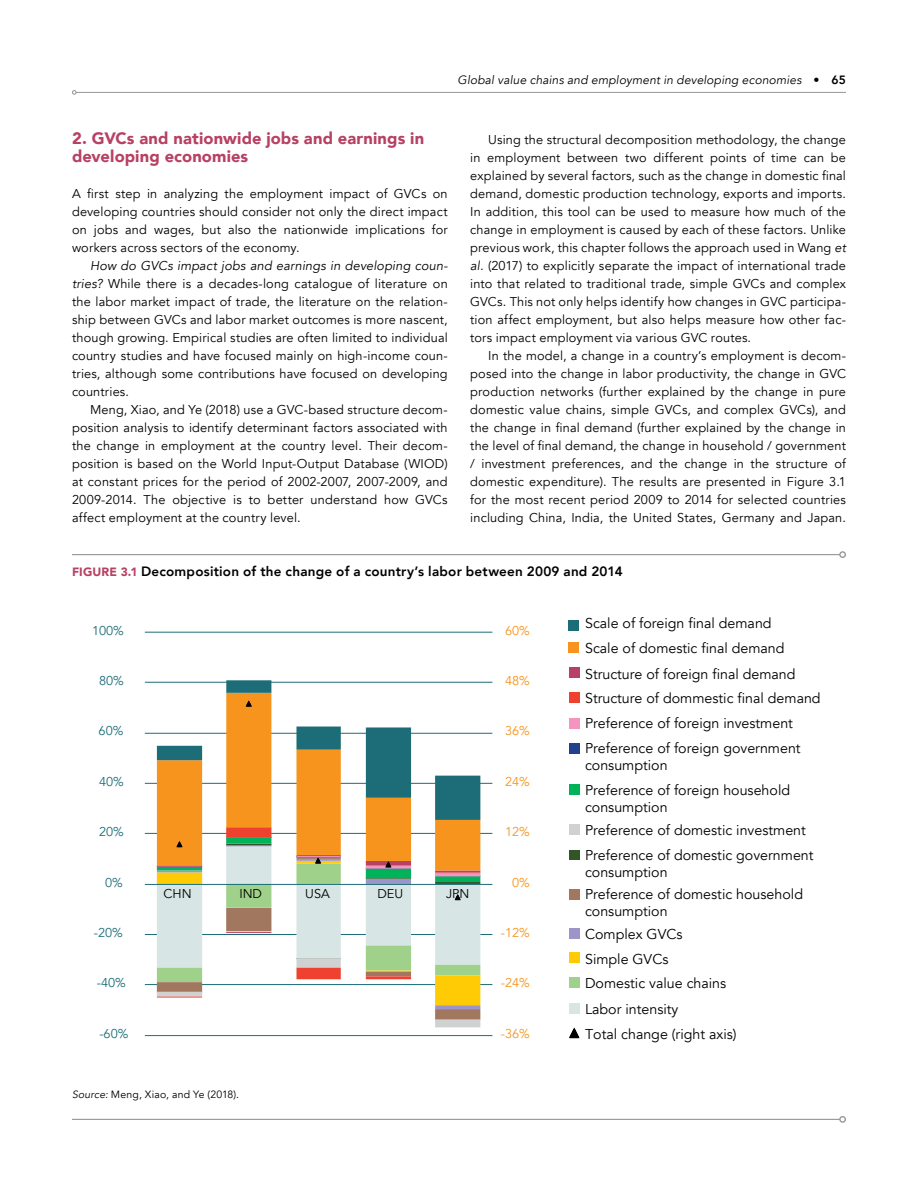
<style>
.page{position:relative;width:918px;height:1188px;background:#fff}
.page>*{position:absolute;margin:0;border:0;box-sizing:border-box;transform-origin:0 0}
.t1{font:900 16.5px/18px "Avenir";letter-spacing:.01em;color:#b74164}
.t2{font:14.25px/25px "Avenir";color:#000}
.t3{font:800 13.5px "Avenir";letter-spacing:.015em;color:#000}
.t4{font:12.75px/18px "Avenir";letter-spacing:.015em;color:#000;text-align:justify}
.t5{font:12.75px "Avenir";color:#1c6d78}
.t6{font:12.75px "Avenir";color:#f7941e}
.t7{font:italic 12px "Avenir";letter-spacing:.015em;color:#000}
.t8{font:10.5px "Avenir";letter-spacing:.015em;color:#000}
.s1{font-weight:800;font-style:normal}
.s2{font-style:italic}
.s3{font-weight:900;font-size:12px;color:#b74164}
</style>
<div class="page">
<hr style="left:76px;top:92px;width:770px;height:1px;background:#939598">
<svg style="left:72px;top:90px;width:5px;height:5px"></svg>
<hr style="left:145px;top:1035px;width:347px;height:1px;background:#1c6d78">
<hr style="left:145px;top:984px;width:347px;height:1px;background:#1c6d78">
<hr style="left:145px;top:934px;width:347px;height:1px;background:#1c6d78">
<hr style="left:145px;top:833px;width:347px;height:1px;background:#1c6d78">
<hr style="left:145px;top:783px;width:347px;height:1px;background:#1c6d78">
<hr style="left:145px;top:733px;width:347px;height:1px;background:#1c6d78">
<hr style="left:145px;top:682px;width:347px;height:1px;background:#1c6d78">
<hr style="left:145px;top:632px;width:347px;height:1px;background:#1c6d78">
<svg style="left:435px;top:998px;width:45px;height:29px"></svg>
<svg style="left:157px;top:982px;width:323px;height:16px"></svg>
<svg style="left:157px;top:820px;width:323px;height:18px;fill:#f7941e"></svg>
<svg style="left:157px;top:680px;width:323px;height:140px"></svg>
<hr style="left:145px;top:884px;width:347px;height:1px;background:#1c6d78">
<svg style="left:244px;top:700px;width:9px;height:7px"></svg>
<svg style="left:157px;top:838px;width:323px;height:144px"></svg>
<div style="left:569px;top:621px;width:10px;height:10px;background:#1c6d78"></div>
<div style="left:569px;top:643px;width:10px;height:10px;background:#f7941e"></div>
<div style="left:569px;top:668px;width:10px;height:10px;background:#b74164"></div>
<div style="left:569px;top:693px;width:10px;height:10px;background:#ef4130"></div>
<div style="left:569px;top:718px;width:10px;height:11px;background:#f495bf"></div>
<div style="left:569px;top:743px;width:10px;height:11px;background:#22418d"></div>
<div style="left:569px;top:784px;width:10px;height:11px;background:#00b259"></div>
<div style="left:569px;top:824px;width:10px;height:10px;background:#d0d1d1"></div>
<div style="left:569px;top:850px;width:10px;height:10px;background:#325528"></div>
<div style="left:569px;top:890px;width:10px;height:10px;background:#a17760"></div>
<div style="left:569px;top:928px;width:10px;height:10px;background:#9b95c9"></div>
<div style="left:569px;top:953px;width:10px;height:10px;background:#ffcb05"></div>
<div style="left:569px;top:977px;width:10px;height:10px;background:#9fd18a"></div>
<div style="left:569px;top:1003px;width:10px;height:11px;background:#d7e6e5"></div>
<svg style="left:569px;top:1027px;width:11px;height:12px"></svg>
<hr style="left:72px;top:554px;width:768px;height:1px;background:#939598">
<div style="left:839px;top:551px;width:7px;height:7px;border:1px solid #939598;border-radius:50%"></div>
<hr style="left:72px;top:1119px;width:768px;height:1px;background:#939598">
<div style="left:839px;top:1116px;width:7px;height:7px;border:1px solid #939598;border-radius:50%"></div>
<p class="t7" style="left:458px;top:73px;width:390px">Global value chains and employment in developing economies <span class="s1">• 65</span></p>
<p class="t1" style="left:72px;top:129px;width:354px">2. GVCs and nationwide jobs and earnings in developing economies</p>
<p class="t4" style="left:72px;top:185px;width:377px">A first step in analyzing the employment impact of GVCs on developing countries should consider not only the direct impact on jobs and wages, but also the nationwide implications for workers across sectors of the economy.</p>
<p class="t4" style="left:72px;top:257px;width:377px;text-indent:18px"><span class="s2">How do GVCs impact jobs and earnings in developing coun&shy;tries?</span> While there is a decades-long catalogue of literature on the labor market impact of trade, the literature on the relation&shy;ship between GVCs and labor market outcomes is more nascent, though growing. Empirical studies are often limited to individual country studies and have focused mainly on high-income coun&shy;tries, although some contributions have focused on developing countries.</p>
<p class="t4" style="left:72px;top:401px;width:377px;text-indent:18px">Meng, Xiao, and Ye (2018) use a GVC-based structure decom&shy;position analysis to identify determinant factors associated with the change in employment at the country level. Their decom&shy;position is based on the World Input-Output Database (WIOD) at constant prices for the period of 2002-2007, 2007-2009, and 2009-2014. The objective is to better understand how GVCs affect employment at the country level.</p>
<p class="t4" style="left:470px;top:131px;width:377px;text-indent:18px">Using the structural decomposition methodology, the change in employment between two different points of time can be explained by several factors, such as the change in domestic final demand, domestic production technology, exports and imports.<br>In addition, this tool can be used to measure how much of the change in employment is caused by each of these factors. Unlike previous work, this chapter follows the approach used in Wang <span class="s2">et al.</span> (2017) to explicitly separate the impact of international trade into that related to traditional trade, simple GVCs and complex GVCs. This not only helps identify how changes in GVC participa&shy;tion affect employment, but also helps measure how other fac&shy;tors impact employment via various GVC routes.</p>
<p class="t4" style="left:470px;top:347px;width:377px;text-indent:18px">In the model, a change in a country’s employment is decom&shy;posed into the change in labor productivity, the change in GVC production networks (further explained by the change in pure domestic value chains, simple GVCs, and complex GVCs), and the change in final demand (further explained by the change in the level of final demand, the change in household / government / investment preferences, and the change in the structure of domestic expenditure). The results are presented in Figure 3.1 for the most recent period 2009 to 2014 for selected countries including China, India, the United States, Germany and Japan.</p>
<p class="t3" style="left:72px;top:561px;width:552px"><span class="s3">FIGURE 3.1</span> Decomposition of the change of a country’s labor between 2009 and 2014</p>
<p class="t5" style="left:92px;top:623px;width:33px">100%</p>
<p class="t6" style="left:505px;top:623px;width:26px">60%</p>
<p class="t5" style="left:99px;top:673px;width:26px">80%</p>
<p class="t6" style="left:505px;top:673px;width:26px">48%</p>
<p class="t5" style="left:99px;top:723px;width:26px">60%</p>
<p class="t6" style="left:505px;top:723px;width:26px">36%</p>
<p class="t5" style="left:99px;top:774px;width:26px">40%</p>
<p class="t6" style="left:505px;top:774px;width:26px">24%</p>
<p class="t5" style="left:99px;top:824px;width:26px">20%</p>
<p class="t6" style="left:505px;top:824px;width:26px">12%</p>
<p class="t5" style="left:105px;top:875px;width:19px">0%</p>
<p class="t4" style="left:164px;top:885px;width:30px">CHN</p>
<p class="t4" style="left:239px;top:885px;width:24px">IND</p>
<p class="t4" style="left:305px;top:885px;width:26px">USA</p>
<p class="t4" style="left:377px;top:885px;width:27px">DEU</p>
<p class="t4" style="left:446px;top:885px;width:25px">JPN</p>
<p class="t6" style="left:512px;top:875px;width:19px">0%</p>
<p class="t5" style="left:94px;top:925px;width:31px">-20%</p>
<p class="t6" style="left:501px;top:925px;width:31px">-12%</p>
<p class="t5" style="left:97px;top:975px;width:31px">-40%</p>
<p class="t6" style="left:501px;top:975px;width:31px">-24%</p>
<p class="t5" style="left:99px;top:1026px;width:31px">-60%</p>
<p class="t6" style="left:501px;top:1026px;width:31px">-36%</p>
<p class="t2" style="left:585px;top:611px;width:237px">Scale of foreign final demand<br>Scale of domestic final demand Structure of foreign final demand Structure of dommestic final demand Preference of foreign investment Preference of foreign government</p>
<p class="t2" style="left:585px;top:753px;width:207px">consumption<br>Preference of foreign household</p>
<p class="t2" style="left:585px;top:796px;width:222px;line-height:22.6px">consumption<br>Preference of domestic investment</p>
<p class="t2" style="left:585px;top:846px;width:230px;line-height:17.1px">Preference of domestic government consumption</p>
<p class="t2" style="left:585px;top:886px;width:219px;line-height:17.1px">Preference of domestic household consumption</p>
<p class="t2" style="left:585px;top:922px;width:153px">Complex GVCs<br>Simple GVCs<br>Domestic value chains<br>Labor intensity<br>Total change (right axis)</p>
<p class="t8" style="left:72px;top:1088px;width:169px"><span class="s2">Source:</span> Meng, Xiao, and Ye (2018).</p>
</div>
